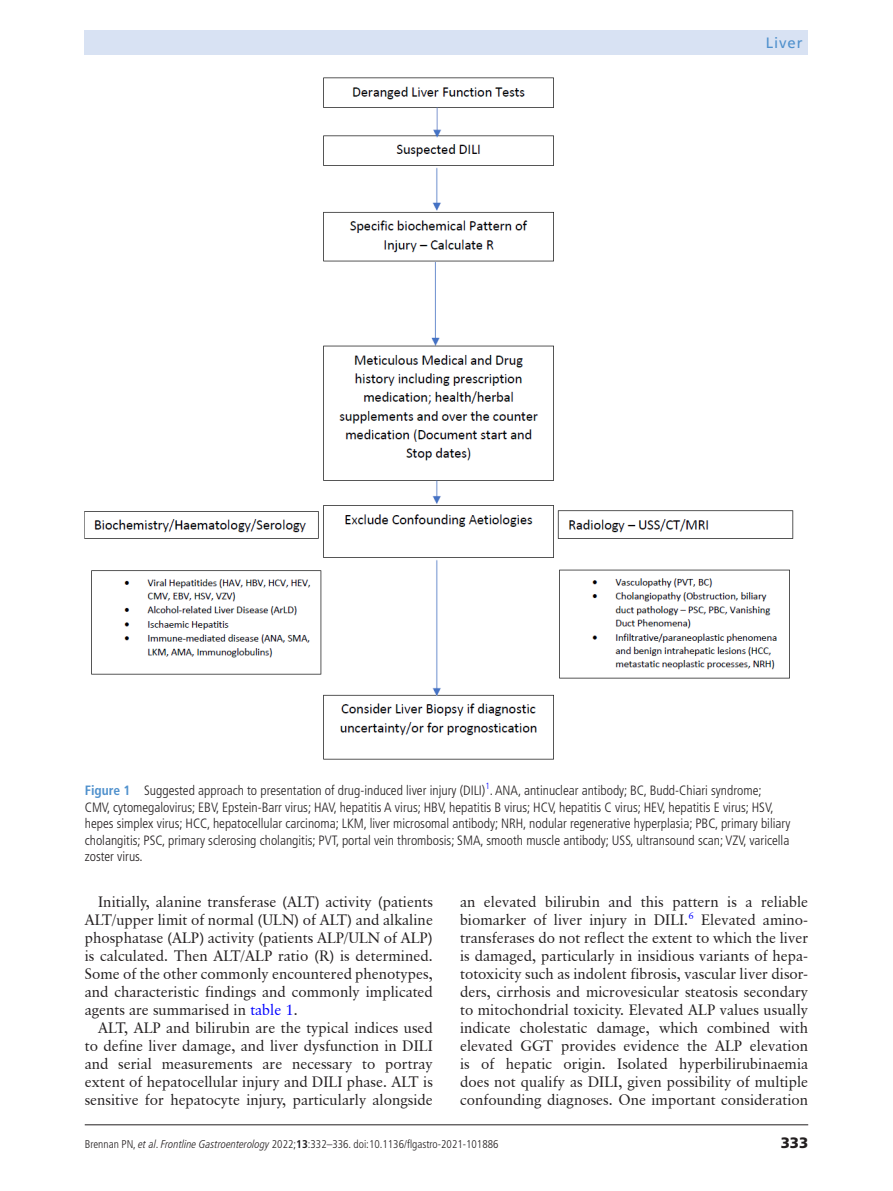
<style>
.page{position:relative;width:893px;height:1191px;background:#fff}
.page>*{position:absolute;margin:0;border:0;box-sizing:border-box;transform-origin:0 0}
.t1{font:15px/18px "Classical Garamond BT";color:#231f20;text-align:justify}
.t2{font:15px "Frutiger LT Std";letter-spacing:.055em;color:#5091cd}
.t3{font:900 15px "Frutiger LT Std";color:#231f20}
.t4{font:300 condensed 13.5px/16.5px "Frutiger LT Pro";color:#231f20}
.t5{font:300 condensed 11.25px "Frutiger LT Pro";color:#231f20}
.s1{font-weight:700;color:#5091cd}
.s2{color:#00f}
.s3{font-style:italic}
.s4{font-weight:700}
</style>
<div class="page">
<hr style="left:85px;top:1124px;width:723px;height:1px;background:#231f20">
<div style="left:85px;top:30px;width:723px;height:24px;background:#d8e2f3"></div>
<img style="left:85px;top:77px;width:709px;height:683px">
<p class="t2" style="left:766px;top:34px;width:38px">Liver</p>
<p class="t4" style="left:85px;top:782px;width:707px"><span class="s1">Figure 1</span> Suggested approach to presentation of drug-induced liver injury (DILI)<sup>1</sup>. ANA, antinuclear antibody; BC, Budd-Chiari syndrome; CMV, cytomegalovirus; EBV, Epstein-Barr virus; HAV, hepatitis A virus; HBV, hepatitis B virus; HCV, hepatitis C virus; HEV, hepatitis E virus; HSV, hepes simplex virus; HCC, hepatocellular carcinoma; LKM, liver microsomal antibody; NRH, nodular regenerative hyperplasia; PBC, primary biliary cholangitis; PSC, primary sclerosing cholangitis; PVT, portal vein thrombosis; SMA, smooth muscle antibody; USS, ultransound scan; VZV, varicella zoster virus.</p>
<p class="t1" style="left:85px;top:893px;width:350px;text-indent:14px">Initially, alanine transferase (ALT) activity (patients ALT/upper limit of normal (ULN) of ALT) and alkaline phosphatase (ALP) activity (patients ALP/ULN of ALP) is calculated. Then ALT/ALP ratio (R) is determined.<br>Some of the other commonly encountered phenotypes, and characteristic findings and commonly implicated agents are summarised in <span class="s2">table 1</span>.</p>
<p class="t1" style="left:85px;top:1019px;width:350px;text-indent:14px">ALT, ALP and bilirubin are the typical indices used to define liver damage, and liver dysfunction in DILI and serial measurements are necessary to portray extent of hepatocellular injury and DILI phase. ALT is sensitive for hepatocyte injury, particularly alongside</p>
<p class="t1" style="left:460px;top:893px;width:350px">an elevated bilirubin and this pattern is a reliable biomarker of liver injury in DILI.<sup>6</sup></p>
<p class="t1" style="left:460px;top:911px;width:350px;text-indent:241px">Elevated amino&shy;transferases do not reflect the extent to which the liver is damaged, particularly in insidious variants of hepa&shy;totoxicity such as indolent fibrosis, vascular liver disor&shy;ders, cirrhosis and microvesicular steatosis secondary to mitochondrial toxicity. Elevated ALP values usually indicate cholestatic damage, which combined with elevated GGT provides evidence the ALP elevation is of hepatic origin. Isolated hyperbilirubinaemia does not qualify as DILI, given possibility of multiple confounding diagnoses. One important consideration</p>
<p class="t5" style="left:85px;top:1137px;width:415px">Brennan PN, <span class="s3">et al</span>. <span class="s3">Frontline Gastroenterology</span> 2022;<span class="s4">13</span>:332–336. doi:10.1136/flgastro-2021-101886</p>
<p class="t3" style="left:781px;top:1133px;width:29px">333</p>
</div>
